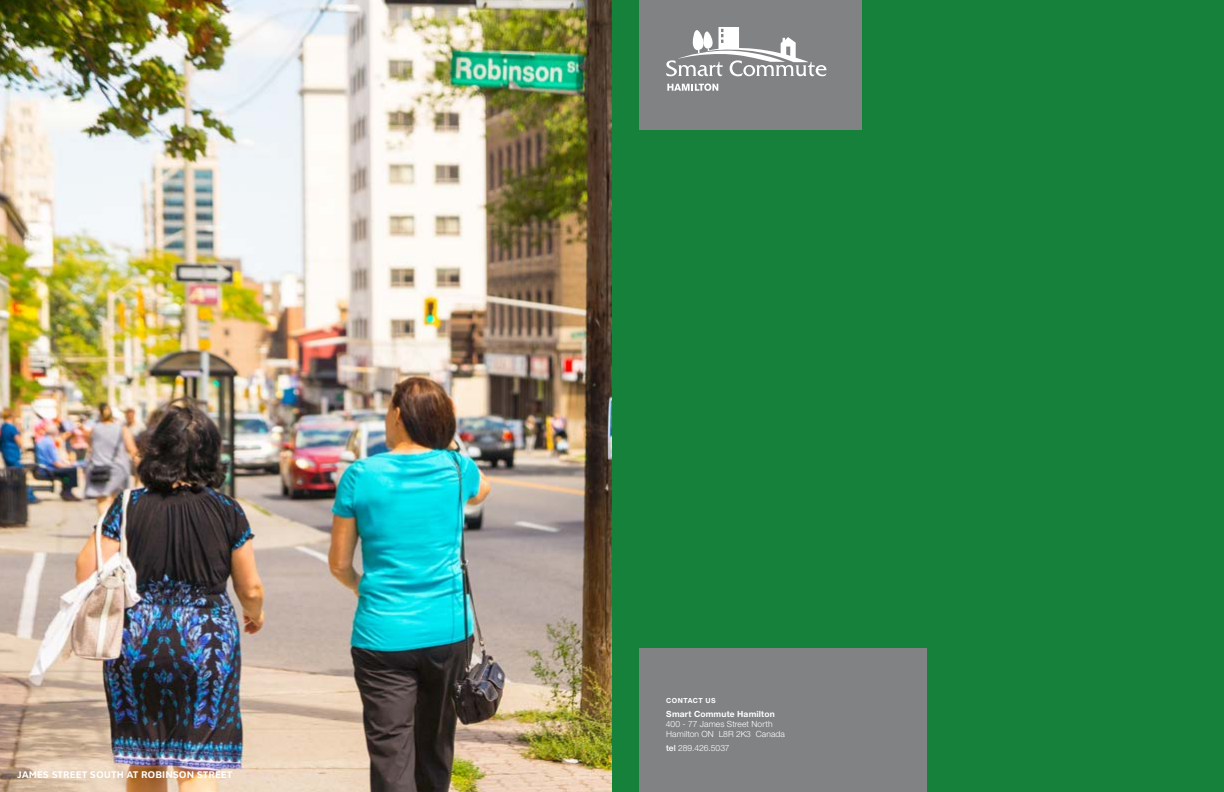
<style>
.page{position:relative;width:1224px;height:792px;background:#fff}
.page>*{position:absolute;margin:0;border:0;box-sizing:border-box;transform-origin:0 0}
.t1{font:700 10px "Clearview Text";color:#fff}
.t2{font:300 8.5px/10px "Helvetica Neue LT Std";letter-spacing:.01em;color:#fff}
.t3{font:700 8.5px "Helvetica Neue LT Std";letter-spacing:.02em;color:#fff}
.t4{font:300 8.5px "Helvetica Neue LT Std";letter-spacing:-.01em;color:#fff}
.t5{font:700 7px "Helvetica Neue LT Std";letter-spacing:.07em;color:#fff}
.s1{font-weight:500}
</style>
<div class="page">
<div style="left:594px;top:0;width:630px;height:792px;background:#16813a"></div>
<div style="left:639px;top:648px;width:288px;height:144px;background:#808284"></div>
<div style="left:639px;top:0;width:223px;height:130px;background:#808284"></div>
<svg style="left:666px;top:27px;width:160px;height:49px"></svg>
<svg style="left:667px;top:84px;width:51px;height:7px"></svg>
<img style="left:0;top:0;width:612px;height:792px">
<p class="t1" style="left:17px;top:769px;width:217px">JAMES STREET SOUTH AT ROBINSON STREET</p>
<p class="t5" style="left:666px;top:697px;width:51px">Contact Us</p>
<p class="t3" style="left:666px;top:709px;width:110px">Smart Commute Hamilton</p>
<p class="t2" style="left:666px;top:719px;width:121px">400 - 77 James Street North<br>Hamilton ON L8R 2K3 Canada</p>
<p class="t4" style="left:666px;top:743px;width:65px"><span class="s1">tel</span> 289.426.5037</p>
</div>
